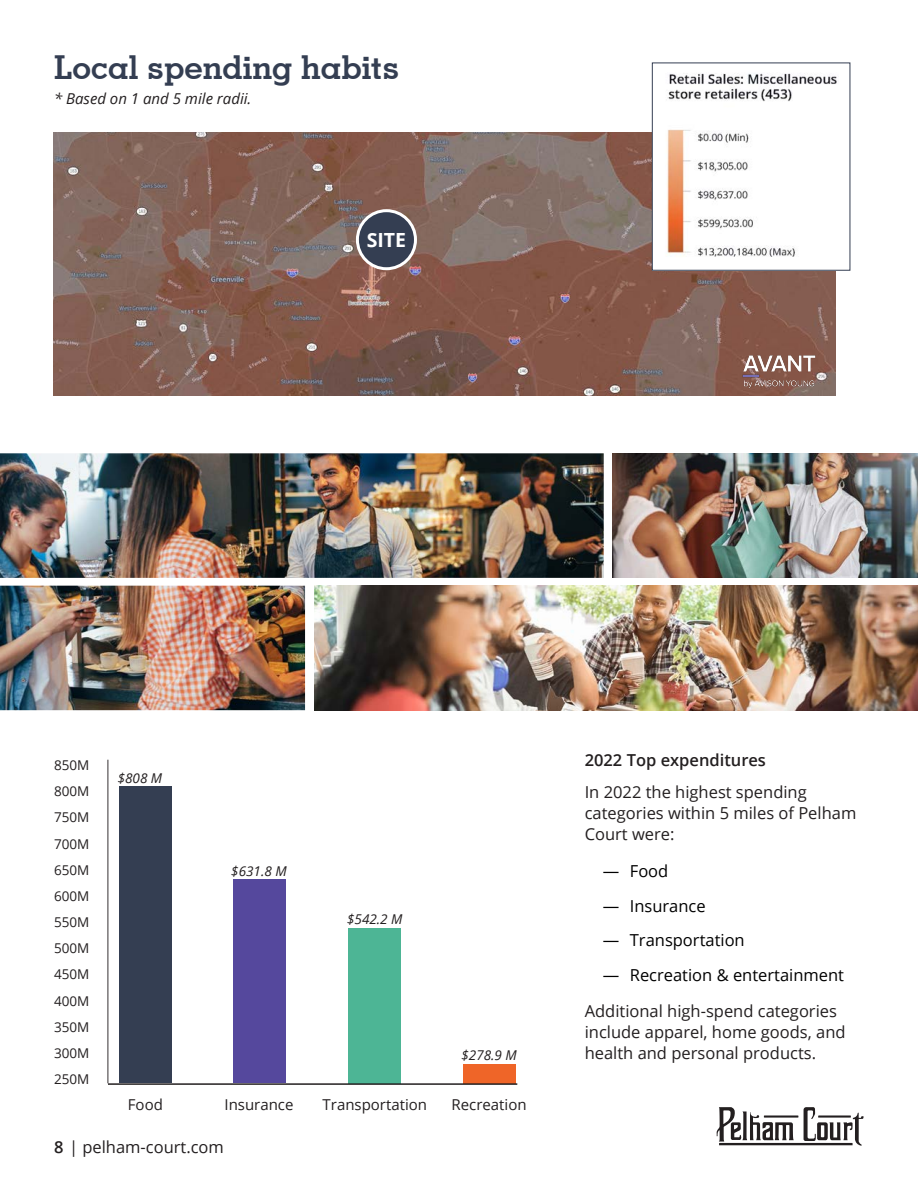
<style>
.page{position:relative;width:918px;height:1188px;background:#fff}
.page>*{position:absolute;margin:0;border:0;box-sizing:border-box;transform-origin:0 0}
.section_titles{font:700 33px "Geometric Slab 703 BT";color:#343e52}
.table_titles{font:700 19.5px "Open Sans";color:#fff}
.copy_-_blocks{font:16.5px/21px "Open Sans";color:#231f20}
.t1{font:16.5px "Open Sans";color:#000}
.table_data{font:600 16.5px "Open Sans";color:#231f20}
.Graph_labels{font:15px "Open Sans";color:#231f20}
.Notes{font:italic 15px "Open Sans";color:#231f20}
.table_titles-2{font:13.5px "Open Sans";color:#231f20}
.table_titles-3{font:italic 13.5px "Open Sans";color:#231f20}
.s1{font-weight:600}
</style>
<div class="page">
<img style="left:604px;top:586px;width:314px;height:124px">
<img style="left:613px;top:453px;width:305px;height:125px">
<img style="left:0;top:453px;width:604px;height:257px">
<div style="left:463px;top:1064px;width:52px;height:19px;background:#ef6528"></div>
<div style="left:119px;top:787px;width:53px;height:296px;background:#343e52"></div>
<div style="left:233px;top:880px;width:52px;height:203px;background:#55489d"></div>
<div style="left:349px;top:928px;width:52px;height:155px;background:#4db595"></div>
<hr style="left:108px;top:1083px;width:409px;height:2px;background:#231f20">
<hr style="left:107px;top:760px;width:2px;height:323px;background:#231f20">
<img style="left:54px;top:132px;width:782px;height:264px">
<img style="left:655px;top:73px;width:182px;height:196px">
<div style="left:652px;top:63px;width:198px;height:208px;border:1px solid #343e52"></div>
<div style="left:357px;top:211px;width:58px;height:58px;background:#343e52;border-radius:50%"></div>
<div style="left:356px;top:209px;width:61px;height:61px;border:3px solid #fff;border-radius:50%"></div>
<img style="left:733px;top:347px;width:92px;height:45px">
<svg style="left:717px;top:1107px;width:147px;height:39px"></svg>
<p class="section_titles" style="left:54px;top:47px;width:347px">Local spending habits</p>
<p class="Notes" style="left:54px;top:89px;width:199px">* Based on 1 and 5 mile radii.</p>
<p class="table_titles" style="left:367px;top:226px;width:41px">SITE</p>
<p class="table_titles-2" style="left:54px;top:756px;width:37px">850M</p>
<p class="table_titles-2" style="left:54px;top:782px;width:37px">800M</p>
<p class="table_titles-2" style="left:54px;top:808px;width:37px">750M</p>
<p class="table_titles-2" style="left:54px;top:834px;width:37px">700M</p>
<p class="table_titles-2" style="left:54px;top:861px;width:37px">650M</p>
<p class="table_titles-2" style="left:54px;top:887px;width:37px">600M</p>
<p class="table_titles-2" style="left:54px;top:913px;width:37px">550M</p>
<p class="table_titles-2" style="left:54px;top:939px;width:37px">500M</p>
<p class="table_titles-2" style="left:54px;top:965px;width:37px">450M</p>
<p class="table_titles-2" style="left:54px;top:991px;width:37px">400M</p>
<p class="table_titles-2" style="left:54px;top:1018px;width:37px">350M</p>
<p class="table_titles-2" style="left:54px;top:1044px;width:37px">300M</p>
<p class="table_titles-2" style="left:54px;top:1070px;width:37px">250M</p>
<p class="table_titles-3" style="left:118px;top:768px;width:46px">$808 M</p>
<p class="Graph_labels" style="left:128px;top:1094px;width:37px">Food</p>
<p class="table_titles-3" style="left:231px;top:862px;width:57px">$631.8 M</p>
<p class="Graph_labels" style="left:225px;top:1094px;width:70px">Insurance</p>
<p class="copy_-_blocks" style="left:54px;top:1136px;width:171px"><span class="s1">8</span> | pelham-court.com</p>
<p class="table_titles-3" style="left:347px;top:910px;width:57px">$542.2 M</p>
<p class="Graph_labels" style="left:323px;top:1094px;width:106px">Transportation</p>
<p class="table_titles-3" style="left:461px;top:1046px;width:57px">$278.9 M</p>
<p class="Graph_labels" style="left:452px;top:1094px;width:77px">Recreation</p>
<p class="table_data" style="left:585px;top:749px;width:183px">2022 Top expenditures</p>
<p class="copy_-_blocks" style="left:585px;top:781px;width:273px">In 2022 the highest spending categories within 5 miles of Pelham<br>Court were:</p>
<p class="t1" style="left:603px;top:860px;width:67px">— Food</p>
<p class="t1" style="left:603px;top:894px;width:104px">— Insurance</p>
<p class="t1" style="left:603px;top:929px;width:143px">— Transportation</p>
<p class="t1" style="left:603px;top:963px;width:243px">— Recreation &amp; entertainment</p>
<p class="copy_-_blocks" style="left:585px;top:1000px;width:262px">Additional high-spend categories include apparel, home goods, and health and personal products.</p>
</div>
